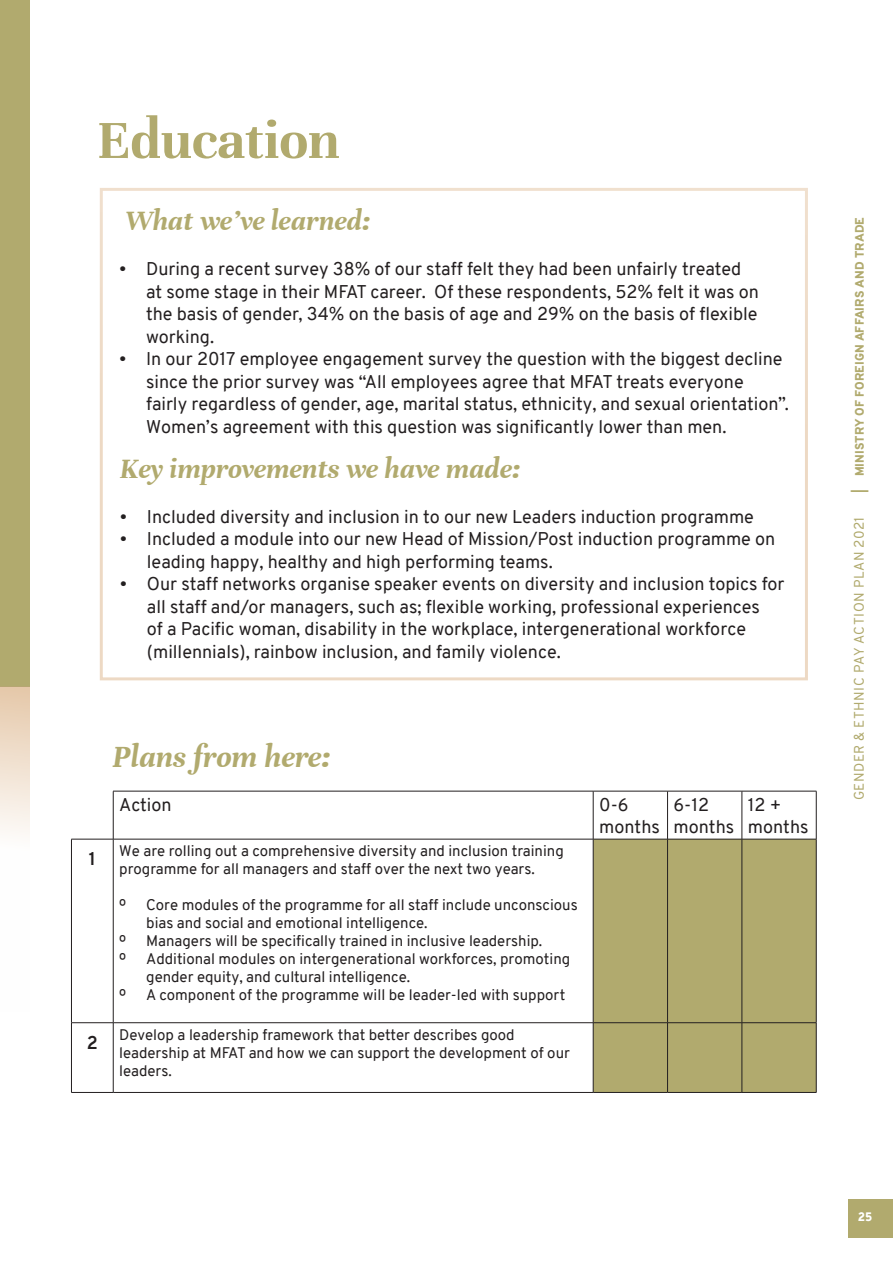
<style>
.page{position:relative;width:893px;height:1263px;background:#fff}
.page>*{position:absolute;margin:0;border:0;box-sizing:border-box;transform-origin:0 0}
.t1{font:700 58.5px "Unna";color:#b1aa6e}
.bold_italics{font:italic 700 33px "Unna";color:#b1aa6e}
.bold_italics-2{font:italic 700 30px "Unna";color:#b1aa6e}
.bulk_text{font:18px/22.5px "Overpass";color:#231f20}
.bulk_text-2{font:700 18px "Overpass";color:#231f20}
.table_long_format{font:15px/18px "Overpass";color:#231f20}
.t2{font:13.5px "Overpass";letter-spacing:.045em;color:#b1aa6e}
.t3{font:900 12px "Overpass";letter-spacing:.01em;color:#b1aa6e}
.t4{font:900 12px "Overpass";color:#fff}
</style>
<div class="page">
<div style="left:848px;top:1199px;width:45px;height:38px;background:#b1aa6e"></div>
<div style="left:0;top:0;width:30px;height:687px;background:#b1aa6e"></div>
<svg style="left:0;top:687px;width:30px;height:147px;background:#f0e0ce"></svg>
<div style="left:100px;top:188px;width:708px;height:492px;border:3px solid #e2c19e"></div>
<div style="left:594px;top:840px;width:222px;height:252px;background:#b1aa6e"></div>
<div style="left:667px;top:839px;width:75px;height:184px;background:#b1aa6e"></div>
<hr style="left:113px;top:791px;width:480px;height:1px;background:#231f20">
<hr style="left:113px;top:791px;width:1px;height:48px;background:#231f20">
<hr style="left:593px;top:791px;width:74px;height:1px;background:#231f20">
<hr style="left:593px;top:791px;width:1px;height:48px;background:#231f20">
<hr style="left:667px;top:791px;width:75px;height:1px;background:#231f20">
<hr style="left:667px;top:791px;width:1px;height:48px;background:#231f20">
<hr style="left:742px;top:791px;width:74px;height:1px;background:#231f20">
<hr style="left:742px;top:791px;width:1px;height:48px;background:#231f20">
<hr style="left:816px;top:791px;width:1px;height:48px;background:#231f20">
<hr style="left:113px;top:839px;width:480px;height:1px;background:#231f20">
<hr style="left:667px;top:839px;width:75px;height:1px;background:#231f20">
<hr style="left:113px;top:1022px;width:480px;height:1px;background:#231f20">
<hr style="left:113px;top:1092px;width:480px;height:1px;background:#231f20">
<hr style="left:71px;top:839px;width:42px;height:1px;background:#231f20">
<hr style="left:71px;top:839px;width:1px;height:183px;background:#231f20">
<hr style="left:113px;top:839px;width:1px;height:183px;background:#231f20">
<hr style="left:71px;top:1022px;width:42px;height:1px;background:#231f20">
<hr style="left:71px;top:1023px;width:1px;height:69px;background:#231f20">
<hr style="left:113px;top:1023px;width:1px;height:69px;background:#231f20">
<hr style="left:71px;top:1092px;width:42px;height:1px;background:#231f20">
<hr style="left:667px;top:1022px;width:75px;height:1px;background:#231f20">
<hr style="left:742px;top:1023px;width:1px;height:69px;background:#231f20">
<hr style="left:816px;top:1023px;width:1px;height:69px;background:#231f20">
<hr style="left:667px;top:1092px;width:75px;height:1px;background:#231f20">
<hr style="left:742px;top:1092px;width:74px;height:1px;background:#231f20">
<hr style="left:742px;top:839px;width:1px;height:183px;background:#231f20">
<hr style="left:742px;top:839px;width:74px;height:1px;background:#231f20">
<hr style="left:816px;top:839px;width:1px;height:183px;background:#231f20">
<hr style="left:742px;top:1022px;width:74px;height:1px;background:#231f20">
<hr style="left:593px;top:839px;width:1px;height:183px;background:#231f20">
<hr style="left:593px;top:1023px;width:1px;height:69px;background:#231f20">
<hr style="left:593px;top:839px;width:74px;height:1px;background:#231f20">
<hr style="left:667px;top:839px;width:1px;height:183px;background:#231f20">
<hr style="left:667px;top:1023px;width:1px;height:69px;background:#231f20">
<hr style="left:593px;top:1022px;width:74px;height:1px;background:#231f20">
<hr style="left:593px;top:1092px;width:74px;height:1px;background:#231f20">
<p class="t1" style="left:97px;top:106px;width:244px">Education</p>
<p class="bold_italics-2" style="left:125px;top:204px;width:247px">What we’ve learned:</p>
<p class="bulk_text" style="left:146px;top:258px;width:614px;text-indent:-27px">• During a recent survey 38% of our staff felt they had been unfairly treated at some stage in their MFAT career. Of these respondents, 52% felt it was on the basis of gender, 34% on the basis of age and 29% on the basis of flexible working.</p>
<p class="bulk_text" style="left:146px;top:348px;width:644px;text-indent:-27px">• In our 2017 employee engagement survey the question with the biggest decline since the prior survey was “All employees agree that MFAT treats everyone fairly regardless of gender, age, marital status, ethnicity, and sexual orientation”.<br>Women’s agreement with this question was significantly lower than men.</p>
<p class="bold_italics-2" style="left:120px;top:451px;width:402px">Key improvements we have made:</p>
<p class="bulk_text" style="left:120px;top:505px;width:635px">• Included diversity and inclusion in to our new Leaders induction programme</p>
<p class="bulk_text" style="left:147px;top:528px;width:630px;text-indent:-27px">• Included a module into our new Head of Mission/Post induction programme on leading happy, healthy and high performing teams.</p>
<p class="bulk_text" style="left:147px;top:573px;width:639px;text-indent:-27px">• Our staff networks organise speaker events on diversity and inclusion topics for all staff and/or managers, such as; flexible working, professional experiences<br>of a Pacific woman, disability in the workplace, intergenerational workforce (millennials), rainbow inclusion, and family violence.</p>
<p class="bold_italics" style="left:113px;top:738px;width:219px">Plans from here:</p>
<p class="bulk_text" style="left:119px;top:793px;width:54px">Action</p>
<p class="bulk_text" style="left:599px;top:793px;width:31px">0-6</p>
<p class="bulk_text" style="left:599px;top:816px;width:62px">months</p>
<p class="bulk_text-2" style="left:89px;top:846px;width:9px">1</p>
<p class="table_long_format" style="left:119px;top:842px;width:446px">We are rolling out a comprehensive diversity and inclusion training programme for all managers and staff over the next two years.</p>
<p class="table_long_format" style="left:119px;top:896px;width:9px">º</p>
<p class="table_long_format" style="left:146px;top:896px;width:433px">Core modules of the programme for all staff include unconscious bias and social and emotional intelligence.</p>
<p class="table_long_format" style="left:119px;top:932px;width:9px">º</p>
<p class="table_long_format" style="left:146px;top:932px;width:397px">Managers will be specifically trained in inclusive leadership.</p>
<p class="table_long_format" style="left:119px;top:950px;width:9px">º</p>
<p class="table_long_format" style="left:146px;top:950px;width:425px">Additional modules on intergenerational workforces, promoting gender equity, and cultural intelligence.</p>
<p class="table_long_format" style="left:119px;top:986px;width:9px">º</p>
<p class="table_long_format" style="left:146px;top:986px;width:421px">A component of the programme will be leader-led with support</p>
<p class="bulk_text-2" style="left:87px;top:1030px;width:13px">2</p>
<p class="table_long_format" style="left:119px;top:1026px;width:452px">Develop a leadership framework that better describes good leadership at MFAT and how we can support the development of our leaders.</p>
<p class="bulk_text" style="left:673px;top:793px;width:37px">6-12</p>
<p class="bulk_text" style="left:673px;top:816px;width:62px">months</p>
<p class="bulk_text" style="left:748px;top:793px;width:35px">12 +</p>
<p class="bulk_text" style="left:748px;top:816px;width:62px">months</p>
<p class="t3" style="left:851px;top:493px;width:277px;rotate:-90deg">| MINISTRY OF FOREIGN AFFAIRS AND TRADE</p>
<p class="t2" style="left:849px;top:800px;width:285px;rotate:-90deg">GENDER &amp; ETHNIC PAY ACTION PLAN 2021</p>
<p class="t4" style="left:858px;top:1208px;width:16px">25</p>
</div>
